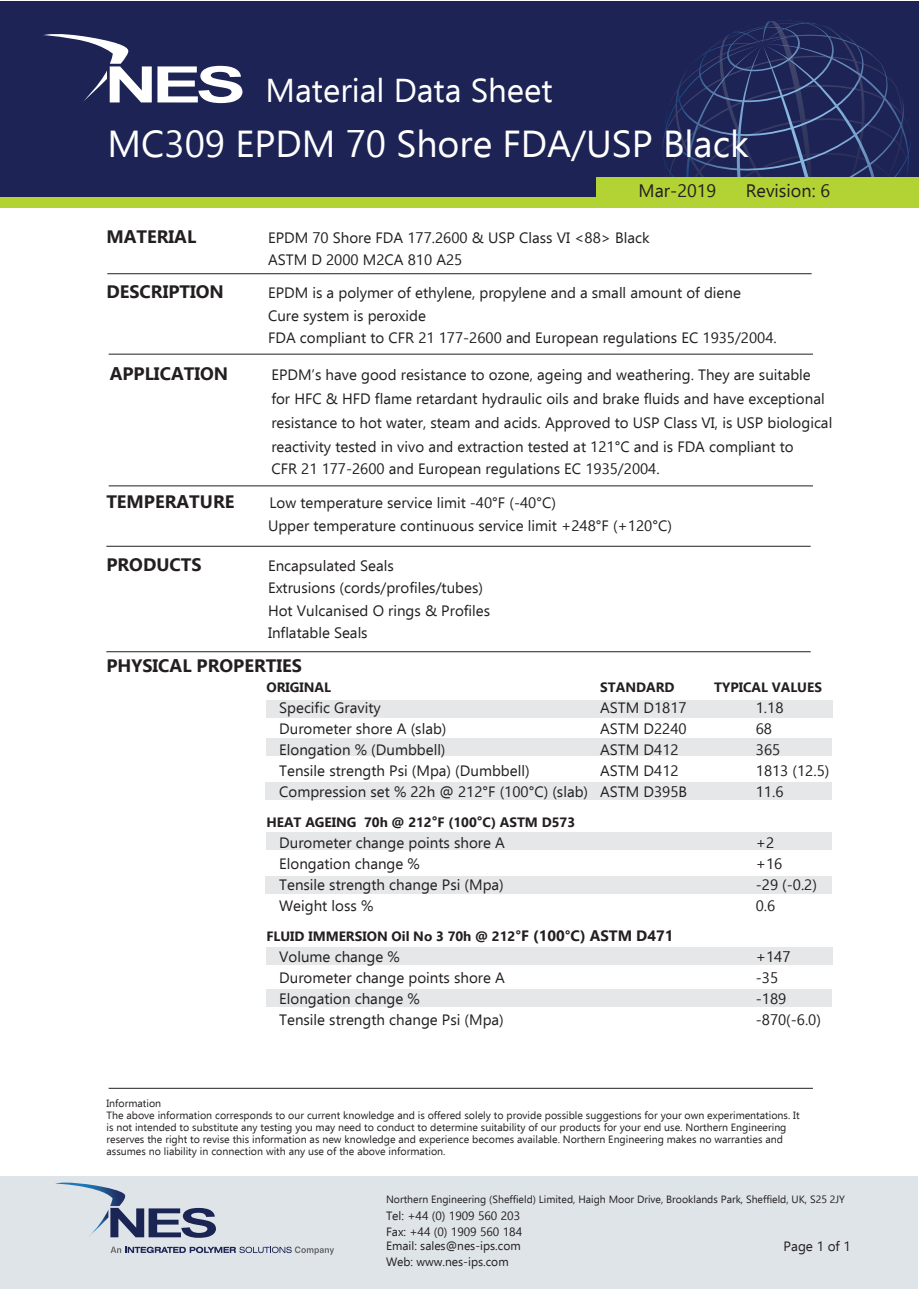
<style>
.page{position:relative;width:919px;height:1289px;background:#fff}
.page>*{position:absolute;margin:0;border:0;box-sizing:border-box;transform-origin:0 0}
.t1{font:37.5px "Ebrima";color:#fff}
.t2{font:33px "Ebrima";color:#fff}
.t3{font:700 18px "Ebrima";color:#231f20}
.t4{font:18px "Ebrima";color:#231f20}
.t5{font:15px/22.5px "Ebrima";color:#231f20}
.t6{font:700 13.5px "Ebrima";color:#231f20}
.t7{font:13.5px "Ebrima";color:#231f20}
.t8{font:12px/16.5px "Ebrima";color:#231f20}
.t9{font:10.5px/12px "Ebrima";color:#231f20}
.s1{font-size:15px}
</style>
<div class="page">
<div style="left:266px;top:699px;width:566px;height:18px;background:#e6e7e9"></div>
<div style="left:266px;top:738px;width:566px;height:18px;background:#e6e7e9"></div>
<div style="left:265px;top:782px;width:567px;height:17px;background:#e6e7e9"></div>
<div style="left:266px;top:832px;width:565px;height:18px;background:#e6e7e9"></div>
<div style="left:265px;top:876px;width:567px;height:17px;background:#e6e7e9"></div>
<div style="left:266px;top:989px;width:566px;height:18px;background:#e6e7e9"></div>
<hr style="left:109px;top:1087px;width:703px;height:1px;background:#231f20">
<hr style="left:107px;top:273px;width:704px;height:1px;background:#231f20">
<hr style="left:109px;top:354px;width:703px;height:1px;background:#231f20">
<hr style="left:106px;top:546px;width:704px;height:1px;background:#231f20">
<hr style="left:106px;top:651px;width:704px;height:1px;background:#231f20">
<hr style="left:109px;top:485px;width:703px;height:1px;background:#231f20">
<div style="left:266px;top:947px;width:566px;height:18px;background:#e6e7e9"></div>
<div style="left:0;top:1px;width:918px;height:200px;background:#1d2354"></div>
<svg style="left:662px;top:20px;width:249px;height:157px"></svg>
<svg style="left:43px;top:34px;width:199px;height:69px"></svg>
<div style="left:0;top:197px;width:918px;height:10px;background:#b3d234"></div>
<div style="left:596px;top:177px;width:322px;height:25px;background:#b3d234"></div>
<div style="left:0;top:1176px;width:917px;height:112px;background:#dfe4e8"></div>
<svg style="left:55px;top:1182px;width:161px;height:55px"></svg>
<svg style="left:110px;top:1246px;width:224px;height:8px"></svg>
<h2 class="t2" style="left:265px;top:67px;width:289px">Material Data Sheet</h2>
<h1 class="t1" style="left:108px;top:117px;width:642px">MC309 EPDM 70 Shore FDA/USP Black</h1>
<p class="t4" style="left:638px;top:178px;width:79px">Mar-2019</p>
<p class="t4" style="left:745px;top:178px;width:86px">Revision: 6</p>
<p class="t3" style="left:106px;top:223px;width:91px">MATERIAL</p>
<p class="t5" style="left:268px;top:226px;width:383px">EPDM 70 Shore FDA 177.2600 &amp; USP Class VI &lt;88&gt; Black<br>ASTM D 2000 M2CA 810 A25</p>
<p class="t3" style="left:106px;top:278px;width:119px">DESCRIPTION</p>
<p class="t5" style="left:268px;top:281px;width:510px">EPDM is a polymer of ethylene, propylene and a small amount of diene<br>Cure system is peroxide<br>FDA compliant to CFR 21 177-2600 and European regulations EC 1935/2004.</p>
<p class="t3" style="left:110px;top:360px;width:120px">APPLICATION</p>
<p class="t5" style="left:271px;top:362px;width:562px;line-height:24px">EPDM’s have good resistance to ozone, ageing and weathering. They are suitable for HFC &amp; HFD flame retardant hydraulic oils and brake fluids and have exceptional resistance to hot water, steam and acids. Approved to USP Class VI, is USP biological reactivity tested in vivo and extraction tested at 121°C and is FDA compliant to</p>
<p class="t5" style="left:271px;top:457px;width:390px">CFR 21 177-2600 and European regulations EC 1935/2004.</p>
<p class="t3" style="left:106px;top:488px;width:130px">TEMPERATURE</p>
<p class="t5" style="left:268px;top:491px;width:405px">Low temperature service limit -40°F (-40°C)<br>Upper temperature continuous service limit +248°F (+120°C)</p>
<p class="t3" style="left:106px;top:551px;width:97px">PRODUCTS</p>
<p class="t5" style="left:268px;top:554px;width:224px">Encapsulated Seals<br>Extrusions (cords/profiles/tubes)<br>Hot Vulcanised O rings &amp; Profiles<br>Inflatable Seals</p>
<p class="t3" style="left:106px;top:652px;width:197px">PHYSICAL PROPERTIES</p>
<p class="t6" style="left:266px;top:677px;width:66px">ORIGINAL</p>
<p class="t6" style="left:600px;top:677px;width:76px">STANDARD</p>
<p class="t6" style="left:714px;top:677px;width:109px">TYPICAL VALUES</p>
<p class="t5" style="left:279px;top:696px;width:103px">Specific Gravity</p>
<p class="t5" style="left:600px;top:696px;width:88px">ASTM D1817</p>
<p class="t5" style="left:755px;top:696px;width:29px">1.18</p>
<p class="t5" style="left:279px;top:717px;width:169px">Durometer shore A (slab)</p>
<p class="t5" style="left:600px;top:717px;width:88px">ASTM D2240</p>
<p class="t5" style="left:755px;top:717px;width:18px">68</p>
<p class="t5" style="left:279px;top:738px;width:168px">Elongation % (Dumbbell)</p>
<p class="t5" style="left:600px;top:738px;width:80px">ASTM D412</p>
<p class="t5" style="left:755px;top:738px;width:26px">365</p>
<p class="t5" style="left:279px;top:759px;width:252px">Tensile strength Psi (Mpa) (Dumbbell)</p>
<p class="t5" style="left:600px;top:759px;width:80px">ASTM D412</p>
<p class="t5" style="left:755px;top:759px;width:75px">1813 (12.5)</p>
<p class="t5" style="left:279px;top:780px;width:409px">Compression set % 22h @ 212°F (100°C) (slab) ASTM D395B</p>
<p class="t5" style="left:755px;top:780px;width:29px">11.6</p>
<p class="t6" style="left:266px;top:812px;width:310px">HEAT AGEING 70h @ 212<span class="s1">°</span>F (100<span class="s1">°</span>C) ASTM D573</p>
<p class="t5" style="left:279px;top:831px;width:227px">Durometer change points shore A</p>
<p class="t5" style="left:755px;top:831px;width:20px">+2</p>
<p class="t5" style="left:279px;top:852px;width:142px">Elongation change %</p>
<p class="t5" style="left:755px;top:852px;width:28px">+16</p>
<p class="t5" style="left:279px;top:873px;width:226px">Tensile strength change Psi (Mpa)</p>
<p class="t5" style="left:755px;top:873px;width:63px">-29 (-0.2)</p>
<p class="t5" style="left:279px;top:894px;width:96px">Weight loss %</p>
<p class="t5" style="left:755px;top:894px;width:21px">0.6</p>
<p class="t6" style="left:266px;top:926px;width:408px">FLUID IMMERSION Oil No 3 70h @ 212<span class="s1">°F (100°C) ASTM D471</span></p>
<p class="t5" style="left:279px;top:945px;width:122px">Volume change %</p>
<p class="t5" style="left:755px;top:945px;width:36px">+147</p>
<p class="t5" style="left:279px;top:966px;width:227px">Durometer change points shore A</p>
<p class="t5" style="left:755px;top:966px;width:24px">-35</p>
<p class="t5" style="left:279px;top:987px;width:142px">Elongation change %</p>
<p class="t5" style="left:755px;top:987px;width:32px">-189</p>
<p class="t5" style="left:279px;top:1008px;width:226px">Tensile strength change Psi (Mpa)</p>
<p class="t5" style="left:755px;top:1008px;width:67px">-870(-6.0)</p>
<p class="t9" style="left:106px;top:1097px;width:694px">Information<br>The above information corresponds to our current knowledge and is offered solely to provide possible suggestions for your own experimentations. It is not intended to substitute any testing you may need to conduct to determine suitability of our products for your end use. Northern Engineering reserves the right to revise this information as new knowledge and experience becomes available. Northern Engineering makes no warranties and assumes no liability in connection with any use of the above information.</p>
<p class="t9" style="left:386px;top:1193px;width:460px">Northern Engineering (Sheffield) Limited, Haigh Moor Drive, Brooklands Park, Sheffield, UK, S25 2JY</p>
<p class="t8" style="left:386px;top:1206px;width:138px">Tel: +44 (0) 1909 560 203<br>Fax: +44 (0) 1909 560 184</p>
<p class="t8" style="left:386px;top:1236px;width:136px">Email: sales@nes-ips.com<br>Web: www.nes-ips.com</p>
<p class="t7" style="left:783px;top:1236px;width:69px">Page 1 of 1</p>
</div>
